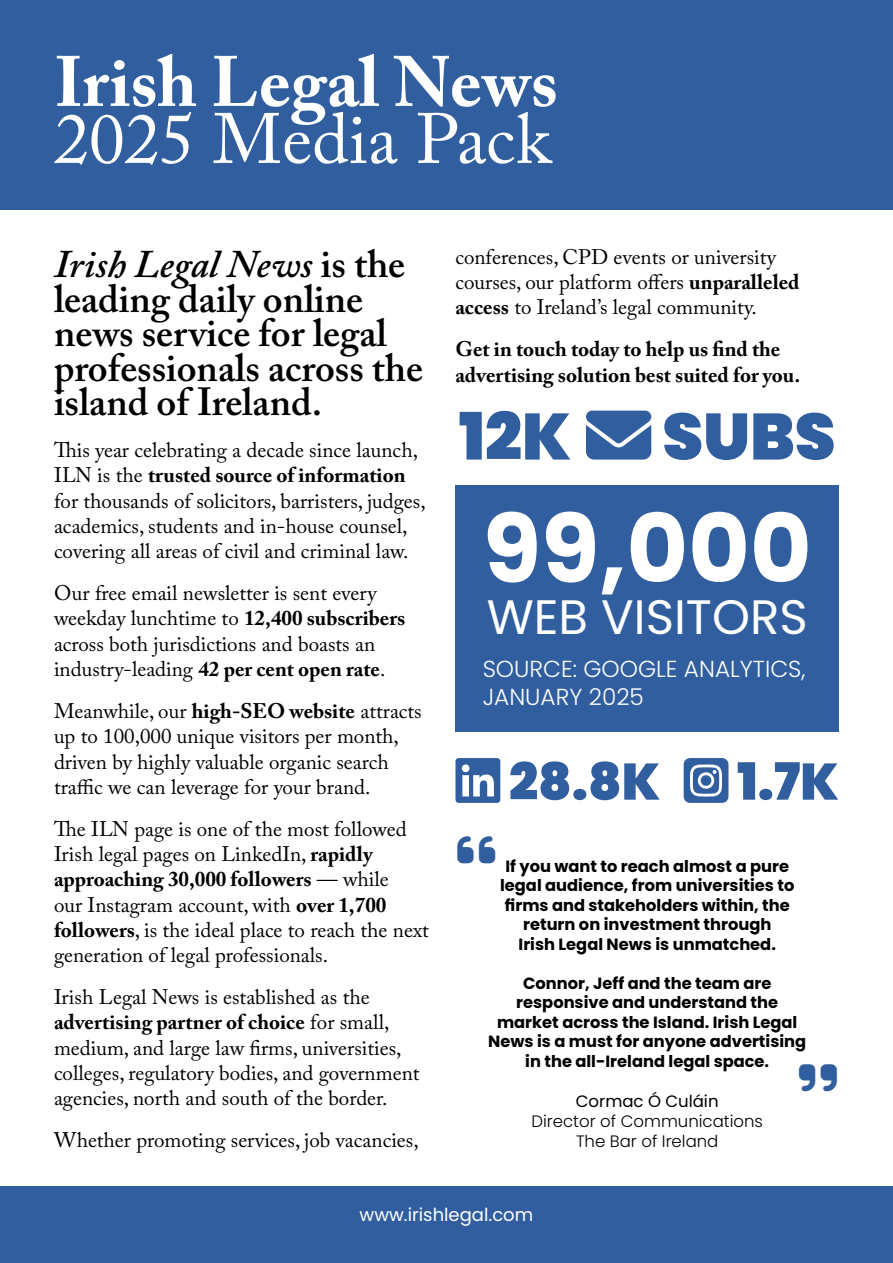
<style>
.page{position:relative;width:893px;height:1263px;background:#fff}
.page>*{position:absolute;margin:0;border:0;box-sizing:border-box;transform-origin:0 0}
.t1{font:700 94.65px "Poppins";color:#fff}
.t2{font:700 70.5px "Adobe Caslon Pro";color:#fff}
.t3{font:70.5px "Adobe Caslon Pro";color:#fff}
.t4{font:900 65.25px "Poppins";color:#305e9e}
.t5{font:900 51.3px "Poppins";color:#305e9e}
.t6{font:48.3px "Poppins";color:#fff}
.t7{font:600 39px/34.5px "Adobe Caslon Pro";color:#000}
.t8{font:300 23.25px/27.9px "Poppins";color:#fff}
.t9{font:21px/25.2px "Adobe Caslon Pro";color:#000}
.t10{font:700 21px/25.2px "Adobe Caslon Pro";color:#000}
.t11{font:18px "Poppins";color:#fff}
.t12{font:300 16.5px/19.8px "Poppins";color:#000;text-align:center}
.t13{font:16.5px "Poppins";color:#000}
.t14{font:700 16.2px/19.5px "Poppins";color:#000;text-align:center}
.s1{font-style:italic}
.s2{font-weight:700}
</style>
<div class="page">
<div style="left:0;top:0;width:893px;height:210px;background:#305e9e"></div>
<div style="left:0;top:1186px;width:893px;height:77px;background:#305e9e"></div>
<div style="left:455px;top:486px;width:384px;height:246px;background:#305e9e"></div>
<h2 class="t2" style="left:54px;top:40px;width:505px">Irish Legal News</h2>
<h2 class="t3" style="left:54px;top:97px;width:498px">2025 Media Pack</h2>
<h3 class="t7" style="left:54px;top:246px;width:371px"><span class="s1">Irish Legal News</span> is the leading daily online news service for legal professionals across the island of Ireland.</h3>
<p class="t9" style="left:54px;top:437px;width:373px">This year celebrating a decade since launch, ILN is the <span class="s2">trusted source of information </span>for thousands of solicitors, barristers, judges, academics, students and in-house counsel, covering all areas of civil and criminal law.</p>
<p class="t9" style="left:54px;top:580px;width:353px">Our free email newsletter is sent every weekday lunchtime to <span class="s2">12,400 subscribers </span>across both jurisdictions and boasts an industry-leading <span class="s2">42 per cent open rate</span>.</p>
<p class="t9" style="left:54px;top:698px;width:369px">Meanwhile, our <span class="s2">high-SEO website</span> attracts up to 100,000 unique visitors per month, driven by highly valuable organic search traffic we can leverage for your brand.</p>
<p class="t9" style="left:54px;top:816px;width:376px">The ILN page is one of the most followed Irish legal pages on LinkedIn, <span class="s2">rapidly approaching 30,000 followers</span> — while<br>our Instagram account, with <span class="s2">over 1,700 followers</span>, is the ideal place to reach the next generation of legal professionals.</p>
<p class="t9" style="left:54px;top:984px;width:367px">Irish Legal News is established as the <span class="s2">advertising partner of choice</span> for small, medium, and large law firms, universities, colleges, regulatory bodies, and government agencies, north and south of the border.</p>
<p class="t9" style="left:54px;top:1127px;width:366px">Whether promoting services, job vacancies,</p>
<p class="t9" style="left:455px;top:244px;width:346px">conferences, CPD events or university courses, our platform offers <span class="s2">unparalleled access</span> to Ireland’s legal community.</p>
<p class="t10" style="left:455px;top:337px;width:346px">Get in touch today to help us find the advertising solution best suited for you.</p>
<h3 class="t4" style="left:459px;top:399px;width:378px">12K → SUBS</h3>
<h1 class="t1" style="left:483px;top:494px;width:330px">99,000</h1>
<h3 class="t6" style="left:487px;top:589px;width:323px">WEB VISITORS</h3>
<p class="t8" style="left:483px;top:655px;width:324px">SOURCE: GOOGLE ANALYTICS,<br>JANUARY 2025</p>
<h3 class="t5" style="left:509px;top:752px;width:153px">28.8K</h3>
<h3 class="t5" style="left:737px;top:752px;width:103px">1.7K</h3>
<p class="t14" style="left:500px;top:856px;width:296px">If you want to reach almost a pure legal audience, from universities to firms and stakeholders within, the return on investment through<br>Irish Legal News is unmatched.</p>
<p class="t14" style="left:488px;top:973px;width:319px">Connor, Jeff and the team are responsive and understand the market across the Island. Irish Legal News is a must for anyone advertising in the all-Ireland legal space.</p>
<p class="t13" style="left:576px;top:1092px;width:144px">Cormac Ó Culáin</p>
<p class="t12" style="left:531px;top:1111px;width:233px">Director of Communications<br>The Bar of Ireland</p>
<p class="t11" style="left:360px;top:1204px;width:175px">www.irishlegal.com</p>
</div>
